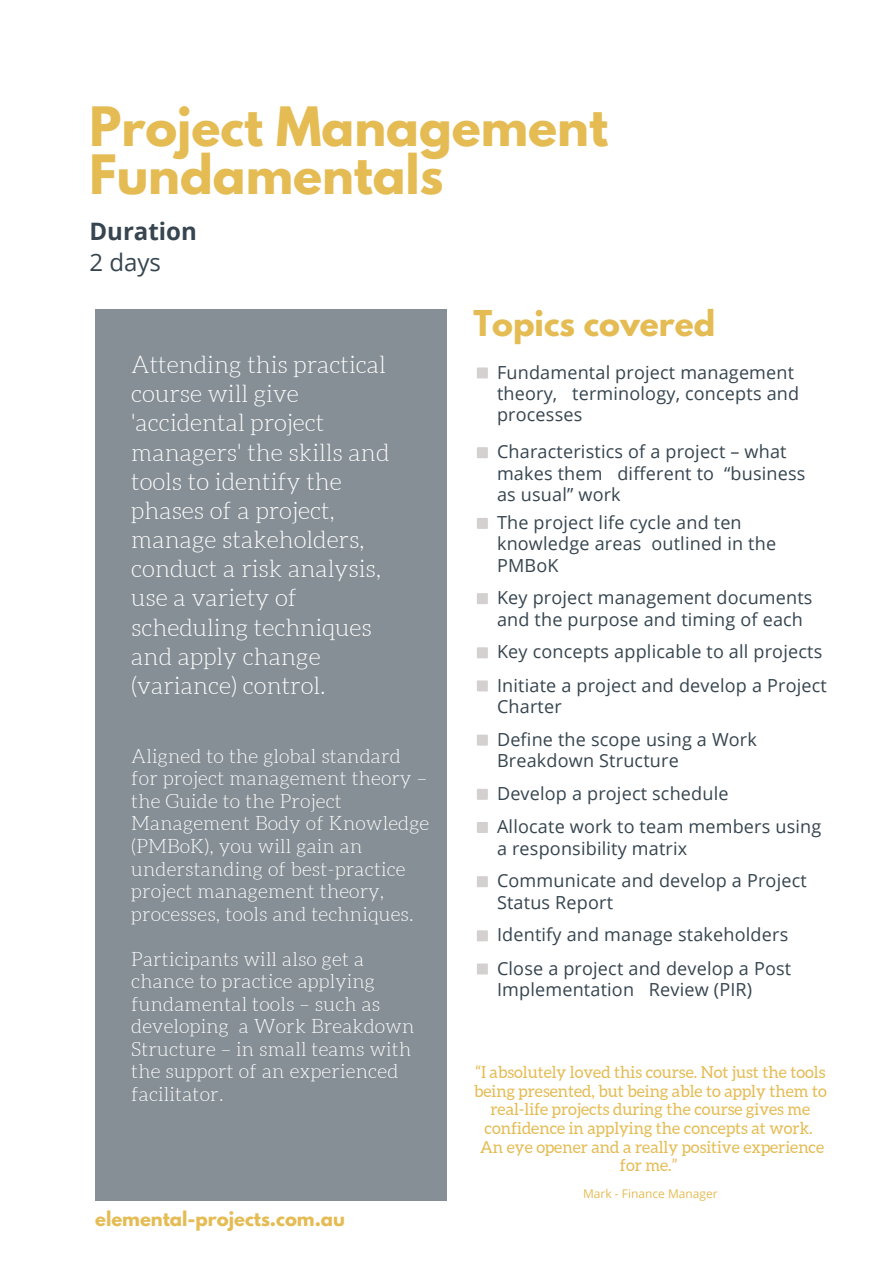
<style>
.page{position:relative;width:894px;height:1264px;background:#fff}
.page>*{position:absolute;margin:0;border:0;box-sizing:border-box;transform-origin:0 0}
.t1{font:700 48px/48.2px "League Spartan";color:#e5bc54}
.t2{font:700 31.5px "League Spartan";color:#e5bc54}
.t3{font:300 24px/29.2px "Aleo";color:#fff}
.t4{font:700 24px "Open Sans";color:#36454f}
.t5{font:24px "Open Sans";color:#36454f}
.t6{font:300 19.5px/22.5px "Aleo";letter-spacing:.01em;color:#fff}
.t7{font:18px/21.5px "Open Sans";letter-spacing:.01em;color:#36454f}
.t8{font:700 18px "League Spartan";color:#e5bc54}
.t9{font:16.5px/18.6px "Aleo";color:#e5bc54;text-align:center}
.t10{font:12px "Open Sans";color:#e5bc54}
</style>
<div class="page">
<div style="left:95px;top:310px;width:351px;height:890px;background:#868f95"></div>
<div style="left:476px;top:367px;width:11px;height:11px;background:#d4d0d0"></div>
<div style="left:476px;top:447px;width:11px;height:11px;background:#d4d0d0"></div>
<div style="left:476px;top:518px;width:11px;height:11px;background:#d4d0d0"></div>
<div style="left:476px;top:593px;width:11px;height:11px;background:#d4d0d0"></div>
<div style="left:476px;top:647px;width:11px;height:11px;background:#d4d0d0"></div>
<div style="left:476px;top:680px;width:11px;height:11px;background:#d4d0d0"></div>
<div style="left:476px;top:734px;width:11px;height:11px;background:#d4d0d0"></div>
<div style="left:476px;top:788px;width:11px;height:11px;background:#d4d0d0"></div>
<div style="left:476px;top:822px;width:11px;height:11px;background:#d4d0d0"></div>
<div style="left:476px;top:876px;width:11px;height:11px;background:#d4d0d0"></div>
<div style="left:476px;top:930px;width:11px;height:11px;background:#d4d0d0"></div>
<div style="left:476px;top:963px;width:11px;height:11px;background:#d4d0d0"></div>
<h1 class="t1" style="left:89px;top:108px;width:520px">Project Management<br>Fundamentals</h1>
<h3 class="t4" style="left:89px;top:214px;width:109px">Duration</h3>
<h3 class="t5" style="left:89px;top:245px;width:73px">2 days</h3>
<p class="t3" style="left:131px;top:350px;width:259px">Attending this practical course will give 'accidental project managers' the skills and tools to identify the phases of a project, manage stakeholders, conduct a risk analysis, use a variety of scheduling techniques and apply change (variance) control.</p>
<p class="t6" style="left:131px;top:745px;width:299px">Aligned to the global standard for project management theory – the Guide to the Project<br>Management Body of Knowledge (PMBoK), you will gain an understanding of best-practice project management theory, processes, tools and techniques.</p>
<p class="t6" style="left:131px;top:947px;width:284px">Participants will also get a chance to practice applying fundamental tools – such as developing a Work Breakdown<br>Structure – in small teams with the support of an experienced facilitator.</p>
<p class="t8" style="left:95px;top:1209px;width:251px">elemental-projects.com.au</p>
<h2 class="t2" style="left:473px;top:308px;width:243px">Topics covered</h2>
<p class="t7" style="left:497px;top:361px;width:303px">Fundamental project management theory, terminology, concepts and processes</p>
<p class="t7" style="left:497px;top:440px;width:310px">Characteristics of a project – what makes them different to “business as usual” work</p>
<p class="t7" style="left:497px;top:511px;width:280px">The project life cycle and ten knowledge areas outlined in the<br>PMBoK</p>
<p class="t7" style="left:497px;top:586px;width:317px">Key project management documents and the purpose and timing of each</p>
<p class="t7" style="left:497px;top:635px;width:331px;line-height:33.2px">Key concepts applicable to all projects<br>Initiate a project and develop a Project</p>
<p class="t7" style="left:497px;top:689px;width:261px;line-height:32.7px">Charter<br>Define the scope using a Work</p>
<p class="t7" style="left:497px;top:743px;width:326px;line-height:33px">Breakdown Structure<br>Develop a project schedule<br>Allocate work to team members using</p>
<p class="t7" style="left:497px;top:831px;width:311px;line-height:32.7px">a responsibility matrix<br>Communicate and develop a Project</p>
<p class="t7" style="left:497px;top:885px;width:295px;line-height:33px">Status Report<br>Identify and manage stakeholders<br>Close a project and develop a Post</p>
<p class="t7" style="left:497px;top:978px;width:256px">Implementation Review (PIR)</p>
<p class="t9" style="left:474px;top:1062px;width:354px">“I absolutely loved this course. Not just the tools being presented, but being able to apply them to real‐life projects during the course gives me confidence in applying the concepts at work.<br>An eye opener and a really positive experience for me.”</p>
<p class="t10" style="left:583px;top:1185px;width:136px">Mark - Finance Manager</p>
</div>
